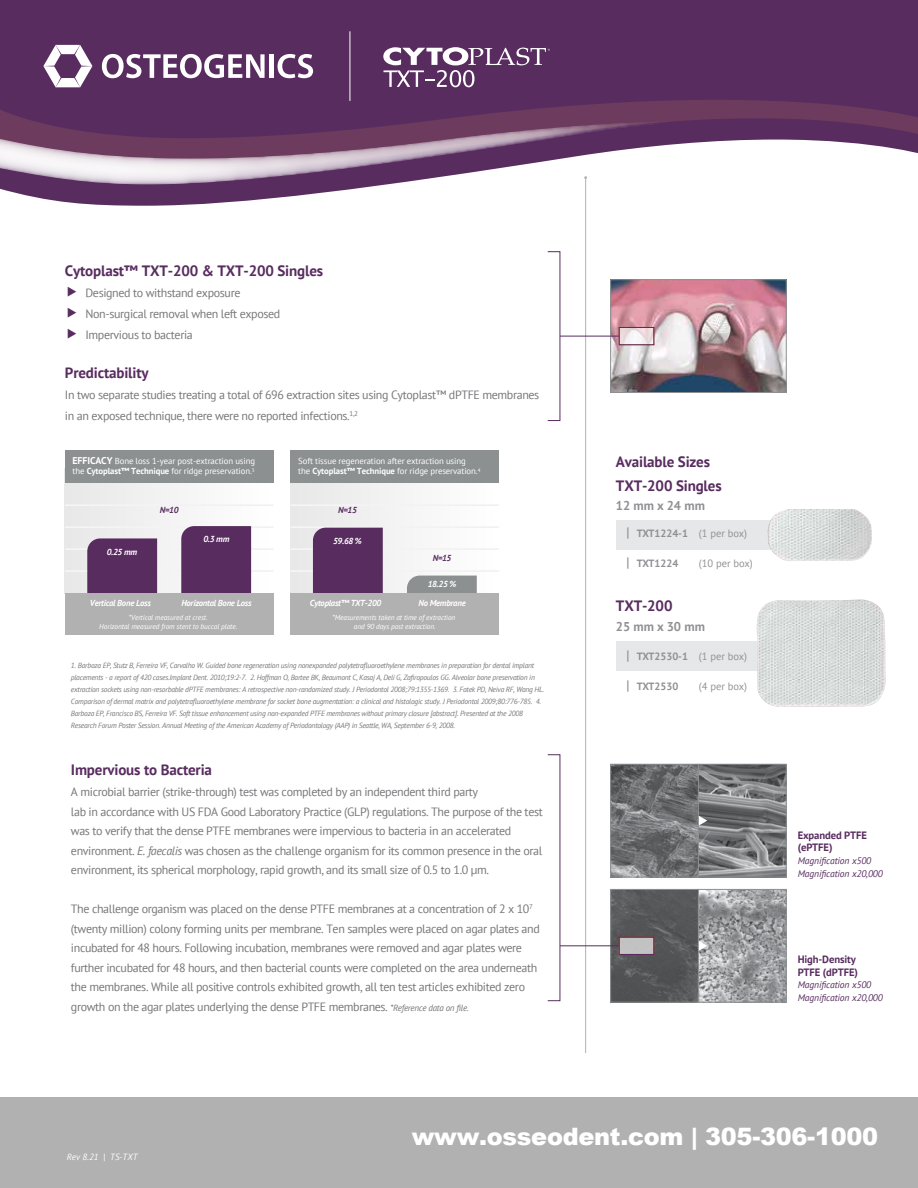
<style>
.page{position:relative;width:918px;height:1188px;background:#fff}
.page>*{position:absolute;margin:0;border:0;box-sizing:border-box;transform-origin:0 0}
.t1{font:900 24px "Arial";letter-spacing:-.01em;color:#fff}
.t2{font:700 15px "PT Sans";letter-spacing:-.01em;color:#582c5f}
.t3{font:700 12.75px "PT Sans";color:#919195}
.t4{font:12px/19.5px "PT Sans";letter-spacing:-.03em;color:#76777a}
.t5{font:700 10.65px/12.8px "PT Sans";letter-spacing:-.01em;color:#582c5f}
.t6{font:700 10.5px "PT Sans";color:#919195}
.t7{font:10.5px "PT Sans";color:#919195}
.t8{font:italic 9.6px/12.8px "PT Sans";letter-spacing:-.01em;color:#582c5f}
.t9{font:italic 9px "PT Sans";color:#fff}
.t10{font:8.7px/10.5px "PT Sans";letter-spacing:-.01em;color:#fff}
.t11{font:italic 700 8.7px "PT Sans";letter-spacing:-.03em;color:#fff}
.t12{font:italic 700 8.7px "PT Sans";color:#582c5f}
.t13{font:italic 7.5px/12px "PT Sans";letter-spacing:-.03em;color:#76777a}
.t14{font:italic 7.35px/8.7px "PT Sans";letter-spacing:-.01em;color:#fff;text-align:center}
.s1{font-weight:700;font-size:9.75px}
.s2{font-weight:700}
.s3{font-style:italic}
.s4{font-style:italic;font-size:9px}
.s5{font-size:13.65px}
.s6{font-weight:400}
</style>
<div class="page">
<hr style="left:585px;top:178px;width:1px;height:875px;background:#b1b1b1">
<svg style="left:0;top:0;width:918px;height:206px;fill:#582c5f"></svg>
<svg style="left:0;top:100px;width:918px;height:75px;fill:#582c5f"></svg>
<svg style="left:0;top:120px;width:713px;height:64px"></svg>
<svg style="left:43px;top:45px;width:49px;height:42px"></svg>
<svg style="left:102px;top:54px;width:163px;height:24px"></svg>
<div style="left:269px;top:54px;width:5px;height:24px;background:#fff"></div>
<svg style="left:278px;top:54px;width:35px;height:24px"></svg>
<hr style="left:350px;top:32px;width:1px;height:69px;background:#fff">
<svg style="left:383px;top:47px;width:167px;height:40px"></svg>
<div style="left:0;top:1097px;width:918px;height:91px;background:#b1b1b1"></div>
<img style="left:612px;top:281px;width:173px;height:110px">
<div style="left:610px;top:279px;width:177px;height:114px;border:1px solid #8c9091"></div>
<img style="left:612px;top:766px;width:173px;height:109px">
<div style="left:610px;top:764px;width:89px;height:113px;border:1px solid #8c9091"></div>
<div style="left:698px;top:764px;width:89px;height:113px;border:1px solid #8c9091"></div>
<img style="left:612px;top:891px;width:173px;height:110px">
<div style="left:610px;top:889px;width:89px;height:114px;border:1px solid #8c9091"></div>
<div style="left:698px;top:889px;width:89px;height:114px;border:1px solid #8c9091"></div>
<div style="left:65px;top:469px;width:208px;height:124px;background:#f3f3f3"></div>
<div style="left:65px;top:450px;width:208px;height:33px;background:#8c9091"></div>
<hr style="left:65px;top:571px;width:208px;height:1px;background:#fff">
<hr style="left:65px;top:549px;width:208px;height:1px;background:#fff">
<hr style="left:65px;top:505px;width:208px;height:1px;background:#fff">
<hr style="left:65px;top:527px;width:208px;height:1px;background:#fff">
<div style="left:87px;top:538px;width:70px;height:55px;background:#582c5f"></div>
<div style="left:181px;top:526px;width:70px;height:67px;background:#582c5f"></div>
<div style="left:65px;top:593px;width:208px;height:41px;background:#b1b1b1"></div>
<div style="left:291px;top:469px;width:208px;height:124px;background:#f5f5f5"></div>
<div style="left:291px;top:450px;width:208px;height:33px;background:#8c9091"></div>
<hr style="left:291px;top:571px;width:208px;height:1px;background:#fff">
<hr style="left:291px;top:549px;width:208px;height:1px;background:#fff">
<hr style="left:291px;top:505px;width:208px;height:1px;background:#fff">
<hr style="left:291px;top:527px;width:208px;height:1px;background:#fff">
<div style="left:313px;top:528px;width:70px;height:65px;background:#582c5f"></div>
<svg style="left:407px;top:576px;width:70px;height:17px"></svg>
<div style="left:291px;top:593px;width:208px;height:41px;background:#b1b1b1"></div>
<hr style="left:560px;top:336px;width:59px;height:1px;background:#582c5f">
<svg style="left:621px;top:329px;width:31px;height:14px"></svg>
<div style="left:619px;top:327px;width:35px;height:18px;border:1px solid #582c5f"></div>
<hr style="left:560px;top:945px;width:59px;height:1px;background:#582c5f">
<div style="left:619px;top:937px;width:35px;height:17px;background:#c2c2c3"></div>
<div style="left:619px;top:937px;width:35px;height:18px;border:1px solid #582c5f"></div>
<svg style="left:699px;top:816px;width:8px;height:10px"></svg>
<svg style="left:699px;top:941px;width:8px;height:10px"></svg>
<div style="left:616px;top:520px;width:164px;height:30px;background:#e6e7e8"></div>
<div style="left:616px;top:641px;width:164px;height:30px;background:#e6e7e8"></div>
<img style="left:768px;top:509px;width:104px;height:52px">
<img style="left:756px;top:600px;width:130px;height:107px">
<p class="t2" style="left:65px;top:260px;width:260px">Cytoplast™ TXT-200 &amp; TXT-200 Singles</p>
<p class="t4" style="left:85px;top:282px;width:157px">Designed to withstand exposure</p>
<p class="t4" style="left:85px;top:303px;width:196px">Non-surgical removal when left exposed</p>
<p class="t4" style="left:85px;top:324px;width:109px">Impervious to bacteria</p>
<p class="t2" style="left:65px;top:362px;width:85px">Predictability</p>
<p class="t4" style="left:65px;top:384px;width:476px;line-height:21px">In two separate studies treating a total of 696 extraction sites using Cytoplast™ dPTFE membranes in an exposed technique, there were no reported infections.<sup>1,2</sup></p>
<p class="t10" style="left:73px;top:455px;width:184px"><span class="s1">EFFICACY</span> Bone loss 1-year post-extraction using the <span class="s2">Cytoplast™ Technique</span> for ridge preservation.<sup>3</sup></p>
<p class="t10" style="left:298px;top:455px;width:184px">Soft tissue regeneration after extraction using<br>the <span class="s2">Cytoplast™ Technique</span> for ridge preservation.<sup>4</sup></p>
<p class="t12" style="left:160px;top:504px;width:20px">N=10</p>
<p class="t12" style="left:338px;top:504px;width:20px">N=15</p>
<p class="t11" style="left:203px;top:533px;width:27px">0.3 mm</p>
<p class="t11" style="left:333px;top:535px;width:30px">59.68 %</p>
<p class="t11" style="left:107px;top:546px;width:32px">0.25 mm</p>
<p class="t12" style="left:433px;top:552px;width:20px">N=15</p>
<p class="t11" style="left:428px;top:578px;width:30px">18.25 %</p>
<p class="t11" style="left:90px;top:597px;width:62px">Vertical Bone Loss</p>
<p class="t11" style="left:181px;top:597px;width:72px">Horizontal Bone Loss</p>
<p class="t14" style="left:99px;top:613px;width:140px">*Vertical measured at crest.<br>Horizontal measured from stent to buccal plate.</p>
<p class="t11" style="left:310px;top:597px;width:73px">Cytoplast™ TXT-200</p>
<p class="t11" style="left:418px;top:597px;width:49px">No Membrane</p>
<p class="t14" style="left:332px;top:613px;width:125px">*Measurements taken at time of extraction and 90 days post extraction.</p>
<p class="t13" style="left:71px;top:659px;width:475px">1. Barboza EP, Stutz B, Ferreira VF, Carvalho W. Guided bone regeneration using nonexpanded polytetrafluoroethylene membranes in preparation for dental implant placements - a report of 420 cases.Implant Dent. 2010;19:2-7. 2. Hoffman O, Bartee BK, Beaumont C, Kasaj A, Deli G, Zafiropoulos GG. Alveolar bone preservation in extraction sockets using non-resorbable dPTFE membranes: A retrospective non-randomized study. J Periodontol 2008;79:1355-1369. 3. Fotek PD, Neiva RF, Wang HL.<br>Comparison of dermal matrix and polytetrafluoroethylene membrane for socket bone augmentation: a clinical and histologic study. J Periodontol 2009;80:776-785. 4.<br>Barboza EP, Francisco BS, Ferreira VF. Soft tissue enhancement using non-expanded PTFE membranes without primary closure [abstract]. Presented at the 2008<br>Research Forum Poster Session. Annual Meeting of the American Academy of Periodontology (AAP) in Seattle, WA, September 6-9, 2008.</p>
<p class="t2" style="left:71px;top:760px;width:143px">Impervious to Bacteria</p>
<p class="t4" style="left:71px;top:782px;width:473px">A microbial barrier (strike-through) test was completed by an independent third party<br>lab in accordance with US FDA Good Laboratory Practice (GLP) regulations. The purpose of the test was to verify that the dense PTFE membranes were impervious to bacteria in an accelerated environment. <span class="s3">E. faecalis</span> was chosen as the challenge organism for its common presence in the oral environment, its spherical morphology, rapid growth, and its small size of 0.5 to 1.0 µm.</p>
<p class="t4" style="left:71px;top:899px;width:470px">The challenge organism was placed on the dense PTFE membranes at a concentration of 2 x 10<sup>7 </sup>(twenty million) colony forming units per membrane. Ten samples were placed on agar plates and incubated for 48 hours. Following incubation, membranes were removed and agar plates were further incubated for 48 hours, and then bacterial counts were completed on the area underneath the membranes. While all positive controls exhibited growth, all ten test articles exhibited zero growth on the agar plates underlying the dense PTFE membranes. <span class="s4">*Reference data on file.</span></p>
<p class="t2" style="left:616px;top:451px;width:96px">Available Sizes</p>
<p class="t2" style="left:616px;top:476px;width:107px">TXT-200 Singles</p>
<p class="t3" style="left:616px;top:497px;width:90px">12 mm x 24 mm</p>
<p class="t6" style="left:627px;top:526px;width:122px"><span class="s5">|</span> TXT1224-1 <span class="s6">(1 per box)</span></p>
<p class="t6" style="left:627px;top:556px;width:53px"><span class="s5">|</span> TXT1224</p>
<p class="t7" style="left:699px;top:557px;width:55px">(10 per box)</p>
<p class="t2" style="left:616px;top:596px;width:58px">TXT-200</p>
<p class="t3" style="left:616px;top:618px;width:90px">25 mm x 30 mm</p>
<p class="t6" style="left:627px;top:649px;width:122px"><span class="s5">|</span> TXT2530-1 <span class="s6">(1 per box)</span></p>
<p class="t6" style="left:627px;top:679px;width:53px"><span class="s5">|</span> TXT2530</p>
<p class="t7" style="left:699px;top:680px;width:50px">(4 per box)</p>
<p class="t5" style="left:798px;top:828px;width:71px">Expanded PTFE (ePTFE)</p>
<p class="t8" style="left:798px;top:854px;width:87px">Magnification x500<br>Magnification x20,000</p>
<p class="t5" style="left:798px;top:952px;width:62px">High-Density<br>PTFE (dPTFE)</p>
<p class="t8" style="left:798px;top:978px;width:87px">Magnification x500<br>Magnification x20,000</p>
<p class="t9" style="left:67px;top:1152px;width:72px">Rev 8.21 | TS-TXT</p>
<h1 class="t1" style="left:412px;top:1119px;width:468px">www.osseodent.com | 305-306-1000</h1>
</div>
